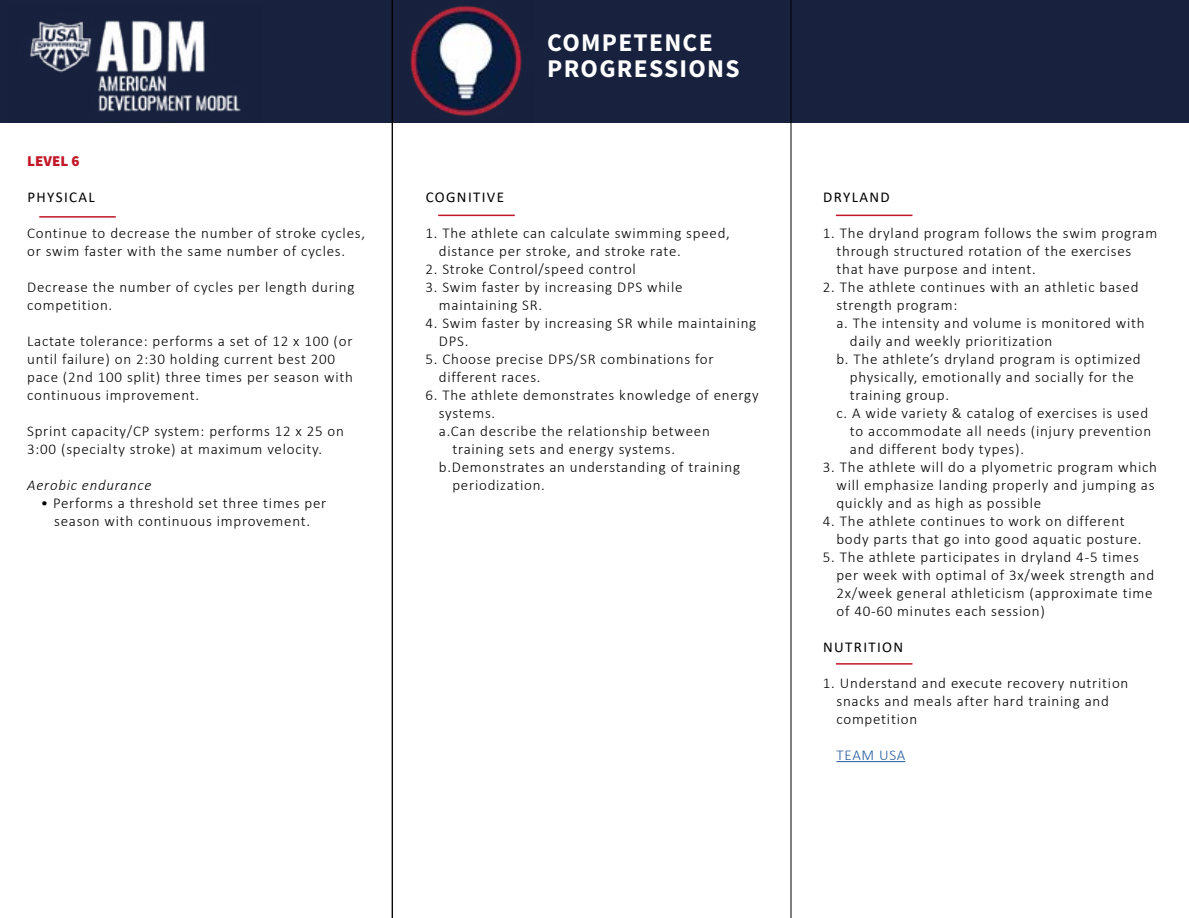
<style>
.page{position:relative;width:1189px;height:918px;background:#fff}
.page>*{position:absolute;margin:0;border:0;box-sizing:border-box;transform-origin:0 0}
.t1{font:700 25.5px/25.5px "Source Sans Pro";letter-spacing:.05em;color:#fff}
.t2{font:300 15px/18px "Calibri";letter-spacing:.05em;color:#000}
.t3{font:15px "Calibri";letter-spacing:.09em;color:#000}
.t4{font:italic 300 15px "Calibri";letter-spacing:.05em;color:#000}
.t5{font:300 15px "Calibri";letter-spacing:.05em;color:#275b9b}
.t6{font:900 15px "Source Sans Pro";color:#c11727}
</style>
<div class="page">
<hr style="left:836px;top:761px;width:69px;height:1px;background:#275b9b">
<hr style="left:39px;top:216px;width:77px;height:2px;background:#c11727">
<div style="left:0;top:0;width:1188px;height:123px;background:#18223e"></div>
<img style="left:30px;top:20px;width:211px;height:92px">
<img style="left:410px;top:5px;width:112px;height:111px">
<hr style="left:836px;top:215px;width:76px;height:1px;background:#c11727">
<hr style="left:836px;top:663px;width:76px;height:2px;background:#c11727">
<hr style="left:438px;top:215px;width:76px;height:1px;background:#c11727">
<hr style="left:392px;top:0;width:1px;height:918px;background:#000">
<hr style="left:790px;top:0;width:1px;height:918px;background:#000">
<p class="t6" style="left:27px;top:150px;width:54px">LEVEL 6</p>
<p class="t3" style="left:27px;top:186px;width:69px">PHYSICAL</p>
<p class="t2" style="left:27px;top:224px;width:339px">Continue to decrease the number of stroke cycles, or swim faster with the same number of cycles.</p>
<p class="t2" style="left:27px;top:278px;width:329px">Decrease the number of cycles per length during competition.</p>
<p class="t2" style="left:27px;top:332px;width:327px">Lactate tolerance: performs a set of 12 x 100 (or until failure) on 2:30 holding current best 200 pace (2nd 100 split) three times per season with continuous improvement.</p>
<p class="t2" style="left:27px;top:422px;width:318px">Sprint capacity/CP system: performs 12 x 25 on<br>3:00 (specialty stroke) at maximum velocity.</p>
<p class="t4" style="left:27px;top:475px;width:126px">Aerobic endurance</p>
<p class="t2" style="left:41px;top:494px;width:287px;text-align:center">• Performs a threshold set three times per season with continuous improvement.</p>
<h1 class="t1" style="left:547px;top:30px;width:194px">COMPETENCE<br>PROGRESSIONS</h1>
<p class="t3" style="left:425px;top:186px;width:80px">COGNITIVE</p>
<p class="t2" style="left:439px;top:224px;width:292px;text-indent:-14px">1. The athlete can calculate swimming speed, distance per stroke, and stroke rate.</p>
<p class="t2" style="left:425px;top:260px;width:212px">2. Stroke Control/speed control</p>
<p class="t2" style="left:439px;top:278px;width:245px;text-indent:-14px">3. Swim faster by increasing DPS while maintaining SR.</p>
<p class="t2" style="left:439px;top:314px;width:319px;text-indent:-14px">4. Swim faster by increasing SR while maintaining<br>DPS.</p>
<p class="t2" style="left:439px;top:350px;width:276px;text-indent:-14px">5. Choose precise DPS/SR combinations for different races.</p>
<p class="t2" style="left:425px;top:386px;width:335px">6. The athlete demonstrates knowledge of energy</p>
<p class="t2" style="left:439px;top:404px;width:58px">systems.</p>
<p class="t2" style="left:439px;top:422px;width:272px">a.Can describe the relationship between</p>
<p class="t2" style="left:452px;top:440px;width:224px">training sets and energy systems.</p>
<p class="t2" style="left:439px;top:458px;width:302px">b.Demonstrates an understanding of training</p>
<p class="t2" style="left:452px;top:476px;width:94px">periodization.</p>
<p class="t3" style="left:823px;top:186px;width:68px">DRYLAND</p>
<p class="t2" style="left:836px;top:224px;width:322px;text-indent:-14px">1. The dryland program follows the swim program through structured rotation of the exercises that have purpose and intent.</p>
<p class="t2" style="left:823px;top:278px;width:317px">2. The athlete continues with an athletic based</p>
<p class="t2" style="left:836px;top:296px;width:122px">strength program:</p>
<p class="t2" style="left:836px;top:314px;width:310px">a. The intensity and volume is monitored with</p>
<p class="t2" style="left:850px;top:332px;width:204px">daily and weekly prioritization</p>
<p class="t2" style="left:836px;top:350px;width:306px">b. The athlete’s dryland program is optimized</p>
<p class="t2" style="left:850px;top:368px;width:285px">physically, emotionally and socially for the</p>
<p class="t2" style="left:850px;top:386px;width:101px">training group.</p>
<p class="t2" style="left:836px;top:404px;width:313px">c. A wide variety &amp; catalog of exercises is used</p>
<p class="t2" style="left:850px;top:422px;width:303px">to accommodate all needs (injury prevention</p>
<p class="t2" style="left:850px;top:440px;width:176px">and different body types).</p>
<p class="t2" style="left:836px;top:458px;width:322px;text-indent:-14px">3. The athlete will do a plyometric program which will emphasize landing properly and jumping as quickly and as high as possible</p>
<p class="t2" style="left:836px;top:512px;width:307px;text-indent:-14px">4. The athlete continues to work on different body parts that go into good aquatic posture.</p>
<p class="t2" style="left:836px;top:548px;width:319px;text-indent:-14px">5. The athlete participates in dryland 4-5 times per week with optimal of 3x/week strength and 2x/week general athleticism (approximate time of 40-60 minutes each session)</p>
<p class="t3" style="left:823px;top:636px;width:81px">NUTRITION</p>
<p class="t2" style="left:836px;top:674px;width:293px;text-indent:-14px">1. Understand and execute recovery nutrition snacks and meals after hard training and competition</p>
<p class="t5" style="left:836px;top:745px;width:70px">TEAM USA</p>
</div>
